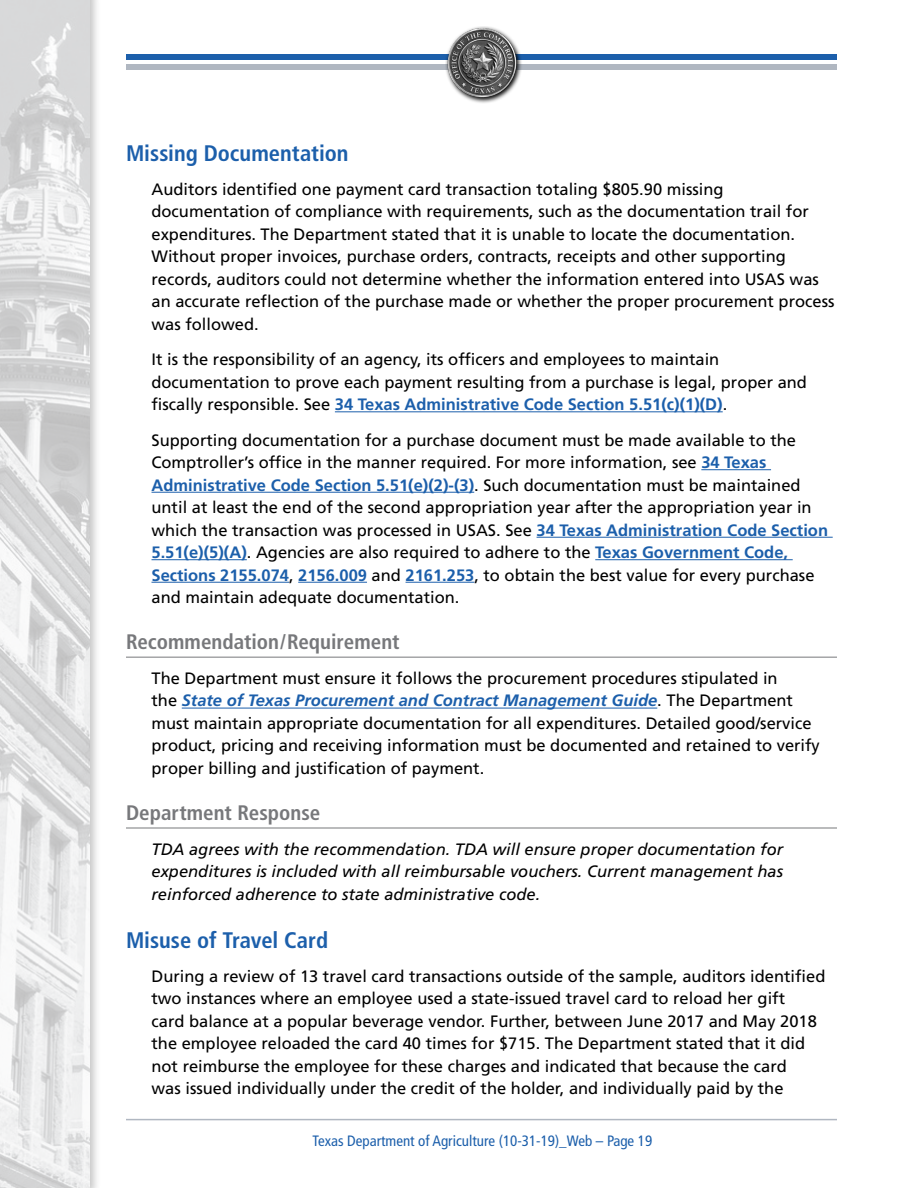
<style>
.page{position:relative;width:918px;height:1188px;background:#fff}
.page>*{position:absolute;margin:0;border:0;box-sizing:border-box;transform-origin:0 0}
.t1{font:700 condensed 22.5px "Frutiger";color:#1c5fab}
.t2{font:700 condensed 21px "Frutiger";color:#77787b}
.t3{font:16.5px/22.5px "Frutiger";color:#000}
.t4{font:italic 16.5px/22.5px "Frutiger";color:#000;text-align:justify}
.t5{font:condensed 15px "Frutiger";color:#1c5fab}
.s1{font-weight:700;color:#1c5fab}
.s2{font-weight:700;font-style:italic;color:#1c5fab}
</style>
<div class="page">
<hr style="left:126px;top:1119px;width:711px;height:1px;background:#b0b7c1">
<div style="left:126px;top:54px;width:711px;height:5px;background:#1c5fab"></div>
<div style="left:126px;top:64px;width:711px;height:6px;background:#b0b7c1"></div>
<div style="left:0;top:0;width:101px;height:1188px;background:#000;opacity:.75"></div>
<img style="left:0;top:0;width:90px;height:1188px">
<svg style="left:472px;top:26px;width:50px;height:77px"></svg>
<img style="left:445px;top:27px;width:73px;height:74px">
<hr style="left:335px;top:411px;width:388px;height:1px;background:#1c5fab">
<hr style="left:701px;top:469px;width:70px;height:1px;background:#1c5fab">
<hr style="left:152px;top:492px;width:322px;height:1px;background:#1c5fab">
<hr style="left:537px;top:537px;width:296px;height:1px;background:#1c5fab">
<hr style="left:152px;top:559px;width:95px;height:1px;background:#1c5fab">
<hr style="left:595px;top:559px;width:198px;height:1px;background:#1c5fab">
<hr style="left:152px;top:582px;width:137px;height:1px;background:#1c5fab">
<hr style="left:298px;top:582px;width:69px;height:1px;background:#1c5fab">
<hr style="left:406px;top:582px;width:68px;height:1px;background:#1c5fab">
<hr style="left:126px;top:657px;width:711px;height:1px;background:#77787b">
<hr style="left:182px;top:708px;width:475px;height:1px;background:#1c5fab">
<hr style="left:126px;top:828px;width:711px;height:1px;background:#77787b">
<h1 class="t1" style="left:126px;top:140px;width:224px">Missing Documentation</h1>
<p class="t3" style="left:152px;top:178px;width:685px">Auditors identified one payment card transaction totaling $805.90 missing documentation of compliance with requirements, such as the documentation trail for expenditures. The Department stated that it is unable to locate the documentation.<br>Without proper invoices, purchase orders, contracts, receipts and other supporting records, auditors could not determine whether the information entered into USAS was an accurate reflection of the purchase made or whether the proper procurement process was followed.</p>
<p class="t3" style="left:152px;top:348px;width:657px">It is the responsibility of an agency, its officers and employees to maintain documentation to prove each payment resulting from a purchase is legal, proper and fiscally responsible. See <span class="s1">34 Texas Administrative Code Section 5.51(c)(1)(D)</span>.</p>
<p class="t3" style="left:152px;top:428px;width:678px">Supporting documentation for a purchase document must be made available to the Comptroller’s office in the manner required. For more information, see <span class="s1">34 Texas Administrative Code Section 5.51(e)(2)-(3)</span>. Such documentation must be maintained until at least the end of the second appropriation year after the appropriation year in which the transaction was processed in USAS. See <span class="s1">34 Texas Administration Code Section 5.51(e)(5)(A)</span>. Agencies are also required to adhere to the <span class="s1">Texas Government Code, Sections 2155.074</span>, <span class="s1">2156.009</span> and <span class="s1">2161.253</span>, to obtain the best value for every purchase and maintain adequate documentation.</p>
<p class="t2" style="left:126px;top:630px;width:275px">Recommendation/Requirement</p>
<p class="t3" style="left:152px;top:667px;width:670px">The Department must ensure it follows the procurement procedures stipulated in<br>the <span class="s2">State of Texas Procurement and Contract Management Guide</span>. The Department must maintain appropriate documentation for all expenditures. Detailed good/service product, pricing and receiving information must be documented and retained to verify proper billing and justification of payment.</p>
<p class="t2" style="left:126px;top:800px;width:196px">Department Response</p>
<p class="t4" style="left:152px;top:838px;width:633px">TDA agrees with the recommendation. TDA will ensure proper documentation for expenditures is included with all reimbursable vouchers. Current management has reinforced adherence to state administrative code.</p>
<h1 class="t1" style="left:126px;top:927px;width:204px">Misuse of Travel Card</h1>
<p class="t3" style="left:152px;top:965px;width:675px">During a review of 13 travel card transactions outside of the sample, auditors identified two instances where an employee used a state-issued travel card to reload her gift<br>card balance at a popular beverage vendor. Further, between June 2017 and May 2018 the employee reloaded the card 40 times for $715. The Department stated that it did not reimburse the employee for these charges and indicated that because the card<br>was issued individually under the credit of the holder, and individually paid by the</p>
<p class="t5" style="left:313px;top:1132px;width:341px">Texas Department of Agriculture (10-31-19)_Web – Page 19</p>
</div>
